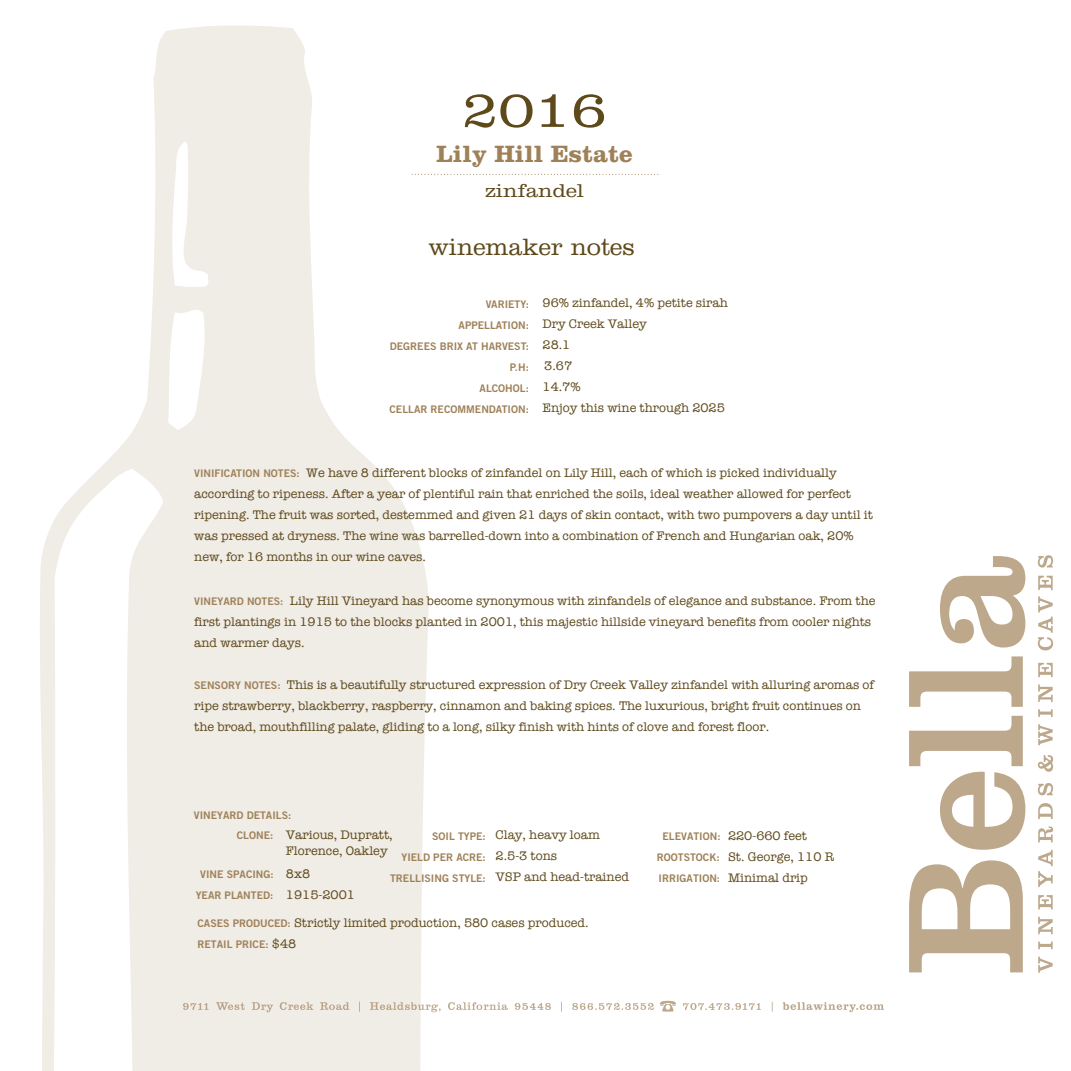
<style>
.page{position:relative;width:1071px;height:1071px;background:#fff}
.page>*{position:absolute;margin:0;border:0;box-sizing:border-box;transform-origin:0 0}
.t1{font:300 52.5px "Clarendon";color:#5e491a;scale:1.13 1}
.t2{font:300 24.5px "Clarendon";color:#5e491a}
.t3{font:700 24.5px "Clarendon";color:#9f8158}
.t4{font:300 19.25px "Clarendon";color:#5e491a;scale:1.13 1}
.t5{font:12.78px/21px "American Typewriter";color:#5e491a}
.t6{font:10.5px/21px "Trade Gothic Bold Two";color:#9f8158;text-align:right}
.s1{font-family:"Trade Gothic Bold Two";font-size:10.5px;color:#9f8158}
.s2{font-family:"American Typewriter";font-size:12.78px;color:#5e491a}
</style>
<div class="page">
<svg style="left:40px;top:25px;width:389px;height:1046px;fill:#f0ece6"></svg>
<svg style="left:170px;top:141px;width:40px;height:146px"></svg>
<svg style="left:168px;top:303px;width:39px;height:127px"></svg>
<svg style="left:909px;top:860px;width:114px;height:112px"></svg>
<svg style="left:909px;top:716px;width:116px;height:134px"></svg>
<svg style="left:909px;top:656px;width:114px;height:51px"></svg>
<svg style="left:940px;top:556px;width:85px;height:92px"></svg>
<svg style="left:1038px;top:957px;width:15px;height:16px"></svg>
<svg style="left:1038px;top:942px;width:15px;height:7px"></svg>
<svg style="left:1038px;top:917px;width:15px;height:17px"></svg>
<svg style="left:1038px;top:895px;width:15px;height:14px"></svg>
<svg style="left:1038px;top:850px;width:15px;height:37px"></svg>
<svg style="left:1038px;top:827px;width:15px;height:15px"></svg>
<svg style="left:1038px;top:803px;width:15px;height:16px"></svg>
<svg style="left:1038px;top:783px;width:15px;height:12px"></svg>
<svg style="left:1038px;top:755px;width:15px;height:17px"></svg>
<svg style="left:1038px;top:724px;width:15px;height:21px"></svg>
<svg style="left:1038px;top:709px;width:15px;height:8px"></svg>
<svg style="left:1038px;top:684px;width:15px;height:18px"></svg>
<svg style="left:1038px;top:663px;width:15px;height:14px"></svg>
<svg style="left:1038px;top:596px;width:15px;height:54px"></svg>
<svg style="left:1038px;top:576px;width:15px;height:14px"></svg>
<svg style="left:1038px;top:555px;width:15px;height:13px"></svg>
<svg style="left:412px;top:174px;width:247px;height:1px"></svg>
<svg style="left:183px;top:1001px;width:701px;height:11px"></svg>
<h1 class="t1" style="left:462px;top:79px;width:130px">2016</h1>
<h2 class="t3" style="left:437px;top:139px;width:197px">Lily Hill Estate</h2>
<h3 class="t4" style="left:485px;top:179px;width:89px">zinfandel</h3>
<h2 class="t2" style="left:428px;top:233px;width:208px">winemaker notes</h2>
<p class="t6" style="left:390px;top:294px;width:141px">VARIETY:<br>APPELLATION:<br>DEGREES BRIX AT HARVEST:<br>P.H:<br>ALCOHOL:<br>CELLAR RECOMMENDATION:</p>
<p class="t5" style="left:543px;top:292px;width:187px">96% zinfandel, 4% petite sirah<br>Dry Creek Valley<br>28.1<br>3.67<br>14.7%<br>Enjoy this wine through 2025</p>
<p class="t5" style="left:194px;top:462px;width:680px"><span class="s1">VINIFICATION NOTES:</span> We have 8 different blocks of zinfandel on Lily Hill, each of which is picked individually according to ripeness. After a year of plentiful rain that enriched the soils, ideal weather allowed for perfect ripening. The fruit was sorted, destemmed and given 21 days of skin contact, with two pumpovers a day until it was pressed at dryness. The wine was barrelled-down into a combination of French and Hungarian oak, 20% new, for 16 months in our wine caves.</p>
<p class="t5" style="left:194px;top:590px;width:683px"><span class="s1">VINEYARD NOTES:</span> Lily Hill Vineyard has become synonymous with zinfandels of elegance and substance. From the first plantings in 1915 to the blocks planted in 2001, this majestic hillside vineyard benefits from cooler nights and warmer days.</p>
<p class="t5" style="left:194px;top:674px;width:681px"><span class="s1">SENSORY NOTES:</span> This is a beautifully structured expression of Dry Creek Valley zinfandel with alluring aromas of ripe strawberry, blackberry, raspberry, cinnamon and baking spices. The luxurious, bright fruit continues on the broad, mouthfilling palate, gliding to a long, silky finish with hints of clove and forest floor.</p>
<p class="t6" style="left:194px;top:804px;width:99px">VINEYARD DETAILS:</p>
<p class="t5" style="left:286px;top:827px;width:108px;line-height:15.4px">Various, Dupratt,<br>Florence, Oakley</p>
<p class="t5" style="left:286px;top:863px;width:71px">8x8<br>1915-2001</p>
<p class="t5" style="left:496px;top:824px;width:135px">Clay, heavy loam<br>2.5-3 tons<br>VSP and head-trained</p>
<p class="t6" style="left:237px;top:825px;width:38px">CLONE:</p>
<p class="t6" style="left:196px;top:863px;width:79px;text-align:center">VINE SPACING:<br>YEAR PLANTED:</p>
<p class="t6" style="left:390px;top:825px;width:97px">SOIL TYPE:<br>YIELD PER ACRE:<br>TRELLISING STYLE:</p>
<p class="t6" style="left:657px;top:825px;width:65px;text-align:center">ELEVATION:<br>ROOTSTOCK:<br>IRRIGATION:</p>
<p class="t5" style="left:198px;top:912px;width:393px"><span class="s1">CASES PRODUCED:</span> Strictly limited production, 580 cases produced.</p>
<p class="t6" style="left:198px;top:934px;width:100px">RETAIL PRICE: <span class="s2">$48</span></p>
<p class="t5" style="left:728px;top:825px;width:108px">220-660 feet<br>St. George, 110 R<br>Minimal drip</p>
</div>
